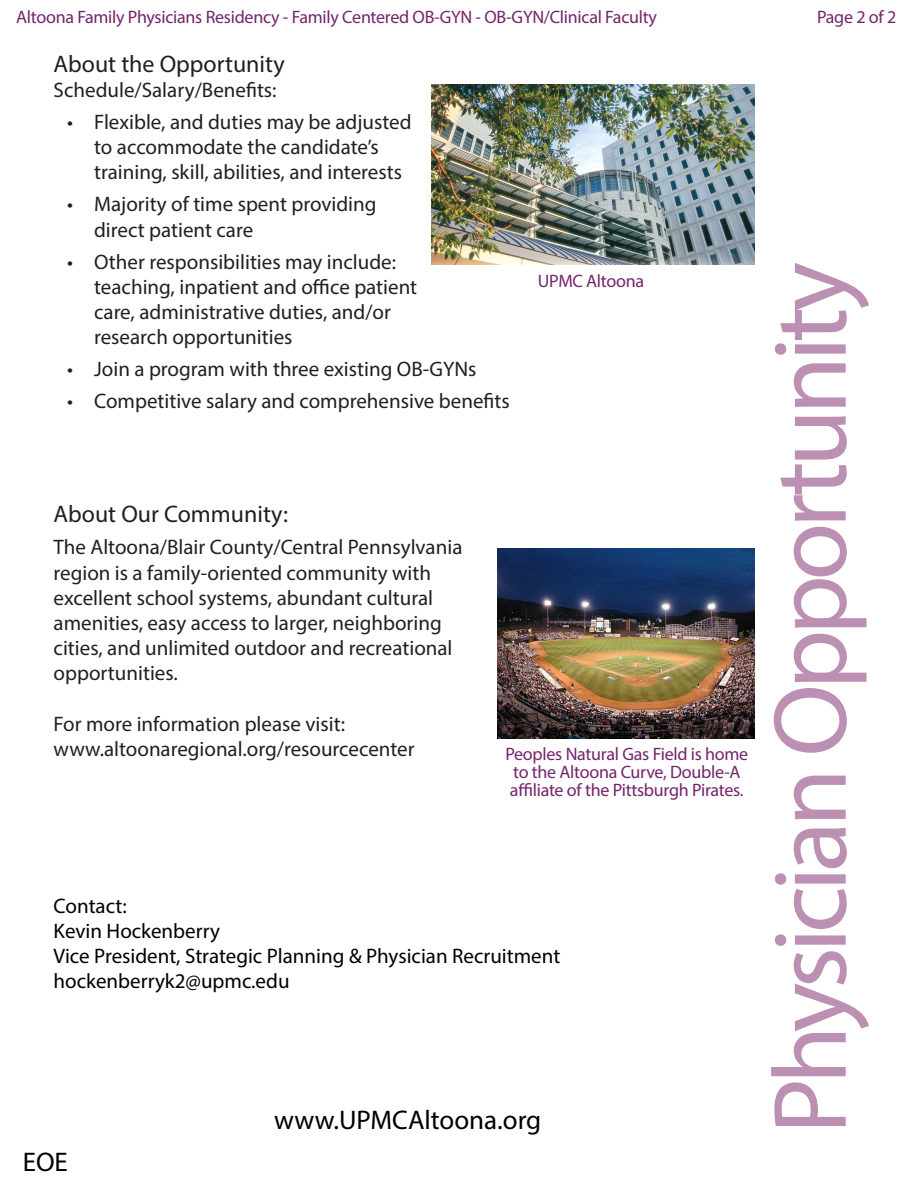
<style>
.page{position:relative;width:918px;height:1188px;background:#fff}
.page>*{position:absolute;margin:0;border:0;box-sizing:border-box;transform-origin:0 0}
.t1{font:105px "Myriad Pro";letter-spacing:-.05em;color:#bc90b3}
.t2{font:27px "Myriad Pro";color:#000}
.t3{font:24px "Myriad Pro";color:#231f20}
.t4{font:21px/25.2px "Myriad Pro";color:#231f20}
.t5{font:21px "Myriad Pro";color:#000}
.In_brief_heading{font:18px/18px "Myriad Pro";letter-spacing:-.015em;color:#74246c}
</style>
<div class="page">
<img style="left:498px;top:549px;width:256px;height:190px">
<img style="left:432px;top:85px;width:322px;height:180px">
<p class="In_brief_heading" style="left:16px;top:7px;width:642px">Altoona Family Physicians Residency - Family Centered OB-GYN - OB-GYN/Clinical Faculty</p>
<p class="In_brief_heading" style="left:817px;top:8px;width:81px">Page 2 of 2</p>
<p class="t3" style="left:54px;top:49px;width:233px">About the Opportunity</p>
<p class="t4" style="left:54px;top:77px;width:225px">Schedule/Salary/Benefits:</p>
<p class="t4" style="left:94px;top:109px;width:319px;text-indent:-27px">• Flexible, and duties may be adjusted to accommodate the candidate’s training, skill, abilities, and interests</p>
<p class="t4" style="left:94px;top:191px;width:284px;text-indent:-27px">• Majority of time spent providing direct patient care</p>
<p class="t4" style="left:94px;top:249px;width:325px;text-indent:-27px">• Other responsibilities may include: teaching, inpatient and office patient care, administrative duties, and/or research opportunities</p>
<p class="t4" style="left:67px;top:356px;width:411px">• Join a program with three existing OB-GYNs</p>
<p class="t4" style="left:67px;top:388px;width:444px">• Competitive salary and comprehensive benefits</p>
<p class="In_brief_heading" style="left:538px;top:272px;width:108px">UPMC Altoona</p>
<p class="t3" style="left:54px;top:500px;width:236px">About Our Community:</p>
<p class="t4" style="left:54px;top:534px;width:410px">The Altoona/Blair County/Central Pennsylvania region is a family-oriented community with excellent school systems, abundant cultural amenities, easy access to larger, neighboring cities, and unlimited outdoor and recreational opportunities.</p>
<p class="t4" style="left:54px;top:711px;width:293px">For more information please visit:</p>
<p class="t4" style="left:54px;top:736px;width:363px">www.altoonaregional.org/resourcecenter</p>
<p class="In_brief_heading" style="left:505px;top:745px;width:244px">Peoples Natural Gas Field is home to the Altoona Curve, Double-A affiliate of the Pittsburgh Pirates.</p>
<p class="t5" style="left:54px;top:893px;width:75px">Contact:</p>
<p class="t5" style="left:54px;top:918px;width:168px">Kevin Hockenberry</p>
<p class="t5" style="left:54px;top:943px;width:508px">Vice President, Strategic Planning &amp; Physician Recruitment</p>
<p class="t5" style="left:54px;top:968px;width:237px">hockenberryk2@upmc.edu</p>
<p class="t2" style="left:23px;top:1145px;width:47px">EOE</p>
<p class="t2" style="left:274px;top:1103px;width:269px">www.UPMCAltoona.org</p>
<p class="t1" style="left:746px;top:1134px;width:873px;rotate:-90deg">Physician Opportunity</p>
</div>
